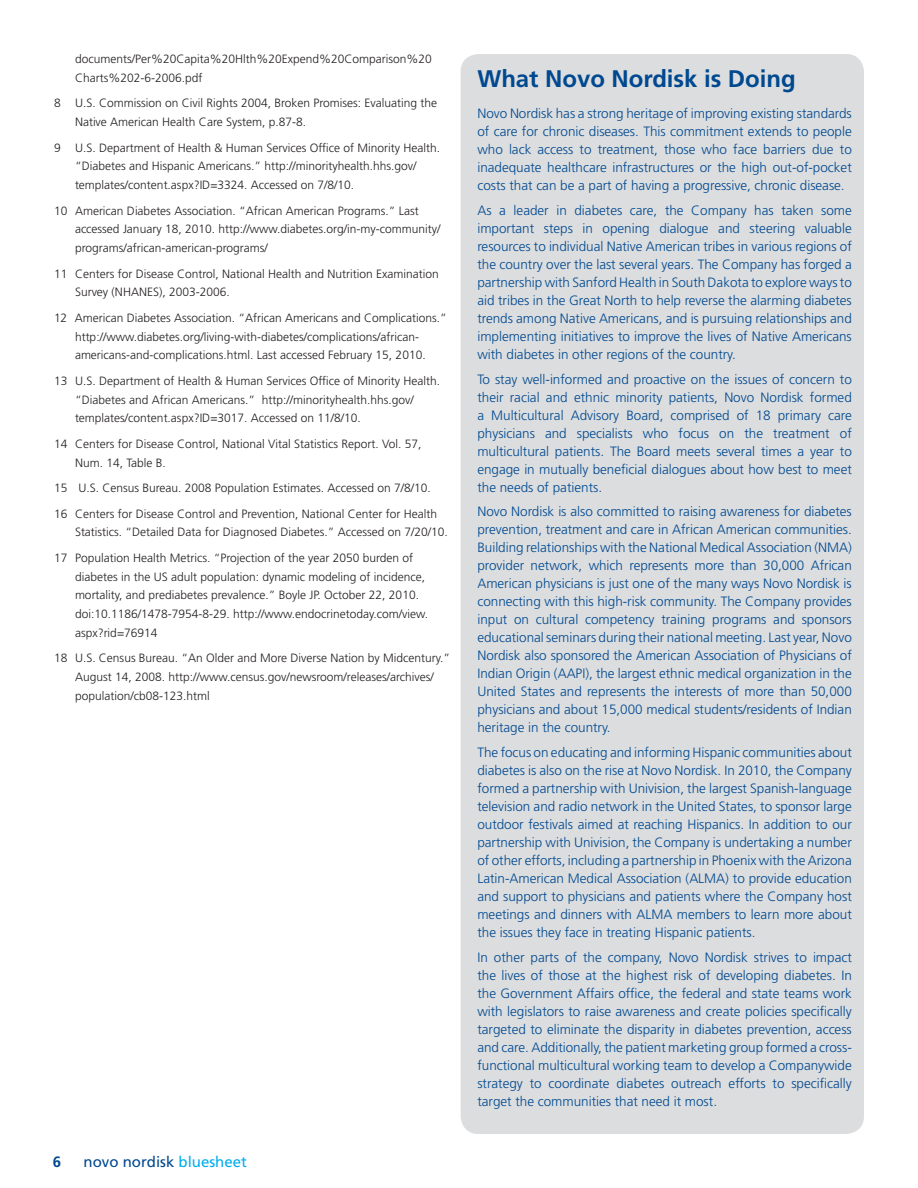
<style>
.page{position:relative;width:918px;height:1188px;background:#fff}
.page>*{position:absolute;margin:0;border:0;box-sizing:border-box;transform-origin:0 0}
.t1{font:700 24px "Frutiger LT Std";color:#004990}
.t2{font:15px "Frutiger LT Std";color:#004990}
.t3{font:700 15px "Frutiger LT Std";color:#004990}
.t4{font:300 13.5px/18px "Frutiger LT Std";color:#004990;text-align:justify}
.t5{font:300 12px/18.8px "Frutiger LT Std";color:#231f20}
.s1{color:#00aeef}
</style>
<div class="page">
<div style="left:461px;top:54px;width:403px;height:1080px;background:#dcddde;border-radius:18px"></div>
<p class="t5" style="left:75px;top:50px;width:358px">documents/Per%20Capita%20Hlth%20Expend%20Comparison%20<br>Charts%202-6-2006.pdf</p>
<p class="t5" style="left:75px;top:94px;width:364px;text-indent:-21px">8 U.S. Commission on Civil Rights 2004, Broken Promises: Evaluating the<br>Native American Health Care System, p.87-8.</p>
<p class="t5" style="left:75px;top:139px;width:367px;text-indent:-21px">9 U.S. Department of Health &amp; Human Services Office of Minority Health. “Diabetes and Hispanic Americans.” http://minorityhealth.hhs.gov/ templates/content.aspx?ID=3324. Accessed on 7/8/10.</p>
<p class="t5" style="left:75px;top:202px;width:367px;text-indent:-21px">10 American Diabetes Association. “African American Programs.” Last accessed January 18, 2010. http://www.diabetes.org/in-my-community/ programs/african-american-programs/</p>
<p class="t5" style="left:75px;top:265px;width:365px;text-indent:-21px">11 Centers for Disease Control, National Health and Nutrition Examination<br>Survey (NHANES), 2003-2006.</p>
<p class="t5" style="left:54px;top:309px;width:394px;text-align:center">12 American Diabetes Association. “African Americans and Complications.” http://www.diabetes.org/living-with-diabetes/complications/african&shy;americans-and-complications.html. Last accessed February 15, 2010.</p>
<p class="t5" style="left:75px;top:372px;width:367px;text-indent:-21px">13 U.S. Department of Health &amp; Human Services Office of Minority Health. “Diabetes and African Americans.” http://minorityhealth.hhs.gov/ templates/content.aspx?ID=3017. Accessed on 11/8/10.</p>
<p class="t5" style="left:75px;top:435px;width:348px;text-indent:-21px">14 Centers for Disease Control, National Vital Statistics Report. Vol. 57,<br>Num. 14, Table B.</p>
<p class="t5" style="left:54px;top:476px;width:385px;line-height:25.5px">15 U.S. Census Bureau. 2008 Population Estimates. Accessed on 7/8/10.<br>16 Centers for Disease Control and Prevention, National Center for Health</p>
<p class="t5" style="left:54px;top:520px;width:395px;line-height:25.5px;text-indent:21px">Statistics. “Detailed Data for Diagnosed Diabetes.” Accessed on 7/20/10.<br>17 Population Health Metrics. “Projection of the year 2050 burden of</p>
<p class="t5" style="left:75px;top:568px;width:355px">diabetes in the US adult population: dynamic modeling of incidence, mortality, and prediabetes prevalence.” Boyle JP. October 22, 2010. doi:10.1186/1478-7954-8-29. http://www.endocrinetoday.com/view. aspx?rid=76914</p>
<p class="t5" style="left:75px;top:649px;width:377px;text-indent:-21px">18 U.S. Census Bureau. “An Older and More Diverse Nation by Midcentury.”<br>August 14, 2008. http://www.census.gov/newsroom/releases/archives/ population/cb08-123.html</p>
<p class="t3" style="left:53px;top:1154px;width:10px">6</p>
<p class="t2" style="left:84px;top:1154px;width:165px">novo nordisk <span class="s1">bluesheet</span></p>
<h1 class="t1" style="left:477px;top:67px;width:320px">What Novo Nordisk is Doing</h1>
<p class="t4" style="left:477px;top:105px;width:376px">Novo Nordisk has a strong heritage of improving existing standards of care for chronic diseases. This commitment extends to people who lack access to treatment, those who face barriers due to inadequate healthcare infrastructures or the high out-of-pocket costs that can be a part of having a progressive, chronic disease.</p>
<p class="t4" style="left:477px;top:202px;width:376px">As a leader in diabetes care, the Company has taken some important steps in opening dialogue and steering valuable resources to individual Native American tribes in various regions of the country over the last several years. The Company has forged a partnership with Sanford Health in South Dakota to explore ways to aid tribes in the Great North to help reverse the alarming diabetes trends among Native Americans, and is pursuing relationships and implementing initiatives to improve the lives of Native Americans with diabetes in other regions of the country.</p>
<p class="t4" style="left:477px;top:371px;width:376px">To stay well-informed and proactive on the issues of concern to their racial and ethnic minority patients, Novo Nordisk formed a Multicultural Advisory Board, comprised of 18 primary care physicians and specialists who focus on the treatment of multicultural patients. The Board meets several times a year to engage in mutually beneficial dialogues about how best to meet the needs of patients.</p>
<p class="t4" style="left:477px;top:503px;width:376px">Novo Nordisk is also committed to raising awareness for diabetes prevention, treatment and care in African American communities.<br>Building relationships with the National Medical Association (NMA) provider network, which represents more than 30,000 African American physicians is just one of the many ways Novo Nordisk is connecting with this high-risk community. The Company provides input on cultural competency training programs and sponsors educational seminars during their national meeting. Last year, Novo Nordisk also sponsored the American Association of Physicians of Indian Origin (AAPI), the largest ethnic medical organization in the United States and represents the interests of more than 50,000 physicians and about 15,000 medical students/residents of Indian heritage in the country.</p>
<p class="t4" style="left:477px;top:744px;width:376px">The focus on educating and informing Hispanic communities about diabetes is also on the rise at Novo Nordisk. In 2010, the Company formed a partnership with Univision, the largest Spanish-language television and radio network in the United States, to sponsor large outdoor festivals aimed at reaching Hispanics. In addition to our partnership with Univision, the Company is undertaking a number of other efforts, including a partnership in Phoenix with the Arizona Latin-American Medical Association (ALMA) to provide education and support to physicians and patients where the Company host meetings and dinners with ALMA members to learn more about the issues they face in treating Hispanic patients.</p>
<p class="t4" style="left:477px;top:949px;width:376px">In other parts of the company, Novo Nordisk strives to impact the lives of those at the highest risk of developing diabetes. In the Government Affairs office, the federal and state teams work with legislators to raise awareness and create policies specifically targeted to eliminate the disparity in diabetes prevention, access and care. Additionally, the patient marketing group formed a cross&shy;functional multicultural working team to develop a Companywide strategy to coordinate diabetes outreach efforts to specifically target the communities that need it most.</p>
</div>
